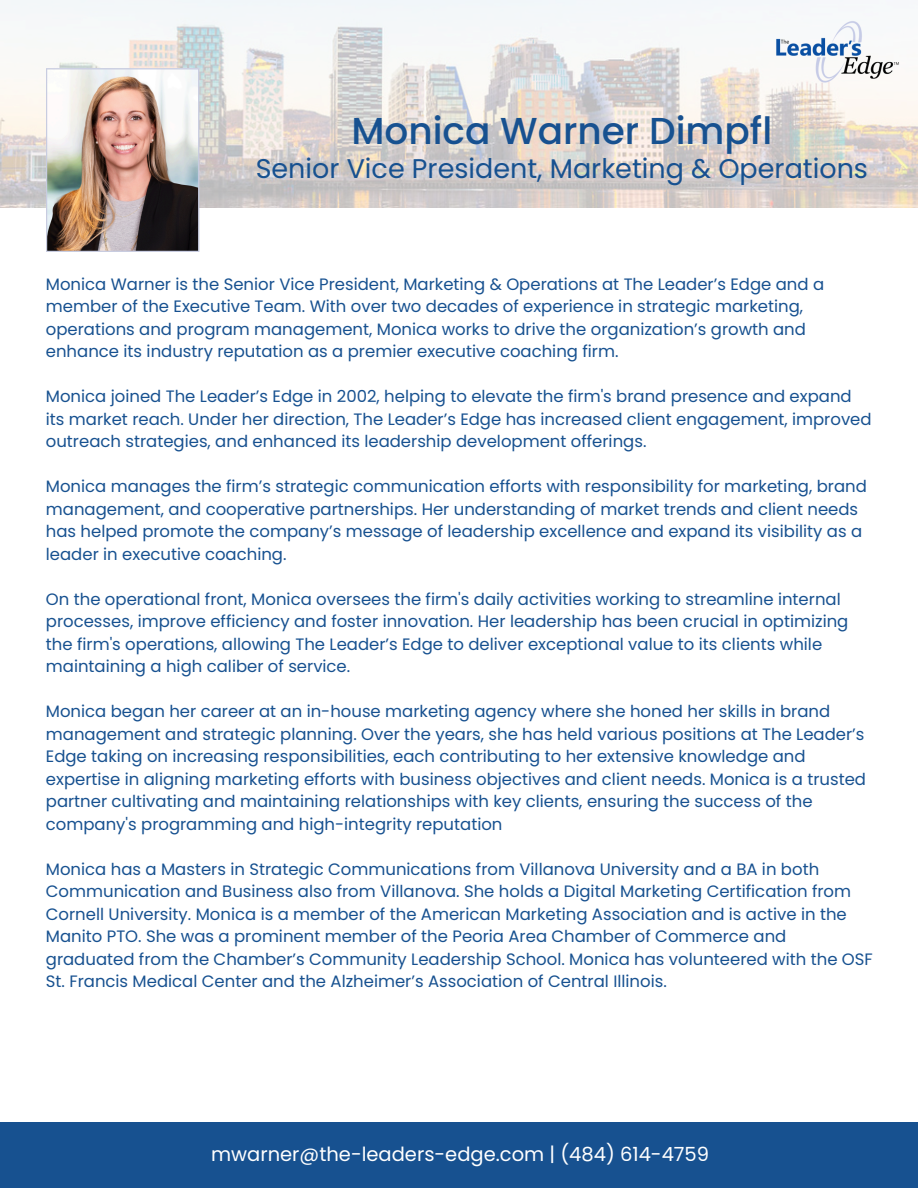
<style>
.page{position:relative;width:918px;height:1188px;background:#fff}
.page>*{position:absolute;margin:0;border:0;box-sizing:border-box;transform-origin:0 0}
.t1{font:500 37.5px "Poppins";color:#175190}
.t2{font:27px "Poppins";color:#175190}
.t3{font:19.5px "Poppins";color:#fff}
.t4{font:16.5px/22.5px "Poppins";color:#175190}
</style>
<div class="page">
<img style="left:0;top:0;width:918px;height:208px">
<img style="left:46px;top:68px;width:153px;height:184px">
<img style="left:774px;top:17px;width:128px;height:75px">
<div style="left:0;top:1123px;width:918px;height:65px;background:#175190"></div>
<p class="t1" style="left:351px;top:104px;width:422px">Monica Warner Dimpfl</p>
<h1 class="t2" style="left:256px;top:149px;width:614px">Senior Vice President, Marketing &amp; Operations</h1>
<h2 class="t4" style="left:46px;top:273px;width:780px">Monica Warner is the Senior Vice President, Marketing &amp; Operations at The Leader’s Edge and a member of the Executive Team. With over two decades of experience in strategic marketing, operations and program management, Monica works to drive the organization’s growth and enhance its industry reputation as a premier executive coaching firm.</h2>
<p class="t4" style="left:46px;top:385px;width:827px">Monica joined The Leader’s Edge in 2002, helping to elevate the firm's brand presence and expand its market reach. Under her direction, The Leader’s Edge has increased client engagement, improved outreach strategies, and enhanced its leadership development offerings.</p>
<p class="t4" style="left:46px;top:475px;width:822px">Monica manages the firm’s strategic communication efforts with responsibility for marketing, brand management, and cooperative partnerships. Her understanding of market trends and client needs has helped promote the company’s message of leadership excellence and expand its visibility as a leader in executive coaching.</p>
<p class="t4" style="left:46px;top:588px;width:804px">On the operational front, Monica oversees the firm's daily activities working to streamline internal processes, improve efficiency and foster innovation. Her leadership has been crucial in optimizing the firm's operations, allowing The Leader’s Edge to deliver exceptional value to its clients while maintaining a high caliber of service.</p>
<p class="t4" style="left:46px;top:700px;width:822px">Monica began her career at an in-house marketing agency where she honed her skills in brand management and strategic planning. Over the years, she has held various positions at The Leader’s Edge taking on increasing responsibilities, each contributing to her extensive knowledge and expertise in aligning marketing efforts with business objectives and client needs. Monica is a trusted partner cultivating and maintaining relationships with key clients, ensuring the success of the company's programming and high-integrity reputation</p>
<p class="t4" style="left:46px;top:858px;width:829px">Monica has a Masters in Strategic Communications from Villanova University and a BA in both Communication and Business also from Villanova. She holds a Digital Marketing Certification from Cornell University. Monica is a member of the American Marketing Association and is active in the Manito PTO. She was a prominent member of the Peoria Area Chamber of Commerce and graduated from the Chamber’s Community Leadership School. Monica has volunteered with the OSF St. Francis Medical Center and the Alzheimer’s Association of Central Illinois.</p>
<p class="t3" style="left:211px;top:1141px;width:499px">mwarner@the-leaders-edge.com | (484) 614-4759</p>
</div>
